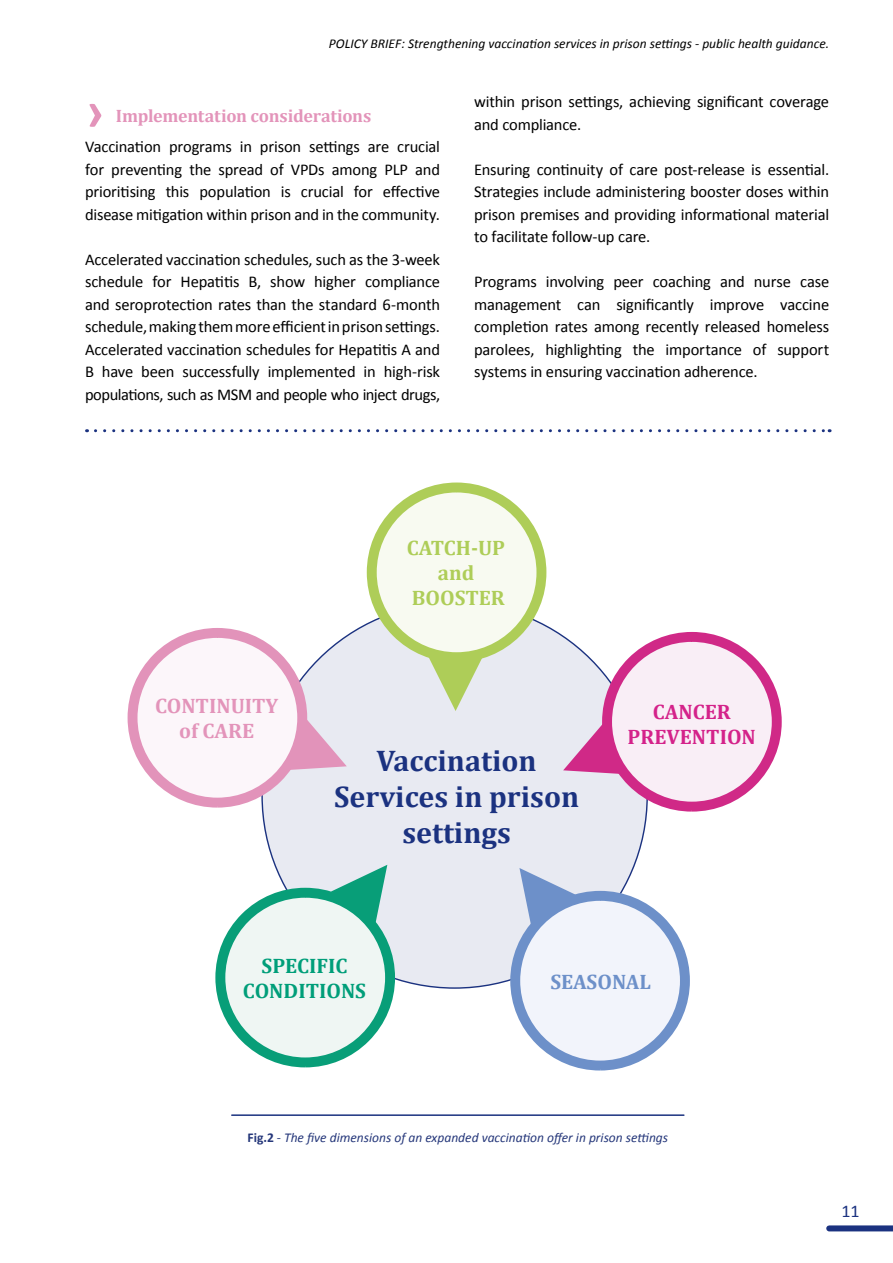
<style>
.page{position:relative;width:893px;height:1263px;background:#fff}
.page>*{position:absolute;margin:0;border:0;box-sizing:border-box;transform-origin:0 0}
.t1{font:700 54px "Calibri";color:#e394ba}
.t2{font:700 30px/36px "Cambria";color:#1b3280;text-align:center}
.t3{font:700 21px/25.2px "Cambria";color:#009e79;text-align:center}
.t4{font:700 21px/25.2px "Cambria";color:#aecd58;text-align:center}
.t5{font:700 21px/25.2px "Cambria";color:#d4228a;text-align:center}
.t6{font:700 21px/25.2px "Cambria";color:#e394ba;text-align:center}
.t7{font:700 21px "Cambria";color:#6d90c9}
.t8{font:700 18px "Cambria";letter-spacing:-.02em;color:#e394ba}
.t9{font:18px "Calibri";color:#1b3280}
.t10{font:16.5px/22.5px "Calibri";letter-spacing:-.015em;color:#000;text-align:justify}
.t11{font:italic 13.5px "Calibri";color:#000}
.t12{font:italic 13.5px "Calibri";color:#25377a}
.s1{font-weight:700;font-style:normal}
</style>
<div class="page">
<div style="left:829px;top:1225px;width:64px;height:6px;background:#1b3280"></div>
<svg style="left:95px;top:429px;width:735px;height:3px"></svg>
<div style="left:262px;top:603px;width:385px;height:385px;background:#e8eaf2;border-radius:50%"></div>
<svg style="left:215px;top:865px;width:184px;height:203px"></svg>
<svg style="left:506px;top:868px;width:184px;height:203px"></svg>
<svg style="left:363px;top:482px;width:187px;height:229px"></svg>
<svg style="left:563px;top:631px;width:219px;height:184px"></svg>
<svg style="left:127px;top:628px;width:220px;height:183px"></svg>
<hr style="left:232px;top:1114px;width:452px;height:2px;background:#1b3280">
<p class="t11" style="left:329px;top:35px;width:502px">POLICY BRIEF: Strengthening vaccination services in prison settings - public health guidance.</p>
<h1 class="t1" style="left:85px;top:81px;width:20px">›</h1>
<p class="t8" style="left:116px;top:105px;width:257px">Implementation considerations</p>
<p class="t10" style="left:85px;top:134px;width:357px">Vaccination programs in prison settings are crucial for preventing the spread of VPDs among PLP and prioritising this population is crucial for effective disease mitigation within prison and in the community.</p>
<p class="t10" style="left:85px;top:247px;width:357px">Accelerated vaccination schedules, such as the 3-week schedule for Hepatitis B, show higher compliance and seroprotection rates than the standard 6-month schedule, making them more efficient in prison settings.<br>Accelerated vaccination schedules for Hepatitis A and B have been successfully implemented in high-risk populations, such as MSM and people who inject drugs,</p>
<p class="t10" style="left:474px;top:90px;width:357px">within prison settings, achieving significant coverage and compliance.</p>
<p class="t10" style="left:474px;top:157px;width:357px">Ensuring continuity of care post-release is essential.<br>Strategies include administering booster doses within prison premises and providing informational material to facilitate follow-up care.</p>
<p class="t10" style="left:474px;top:270px;width:357px">Programs involving peer coaching and nurse case management can significantly improve vaccine completion rates among recently released homeless parolees, highlighting the importance of support systems in ensuring vaccination adherence.</p>
<p class="t6" style="left:155px;top:693px;width:125px">CONTINUITY of CARE</p>
<p class="t4" style="left:407px;top:534px;width:100px">CATCH-UP and<br>BOOSTER</p>
<h2 class="t2" style="left:334px;top:742px;width:247px">Vaccination<br>Services in prison settings</h2>
<p class="t5" style="left:628px;top:698px;width:130px">CANCER<br>PREVENTION</p>
<p class="t3" style="left:243px;top:952px;width:125px">SPECIFIC<br>CONDITIONS</p>
<p class="t7" style="left:550px;top:969px;width:102px">SEASONAL</p>
<p class="t12" style="left:247px;top:1129px;width:422px"><span class="s1">Fig.2</span> - The five dimensions of an expanded vaccination offer in prison settings</p>
<p class="t9" style="left:841px;top:1199px;width:20px">11</p>
</div>
